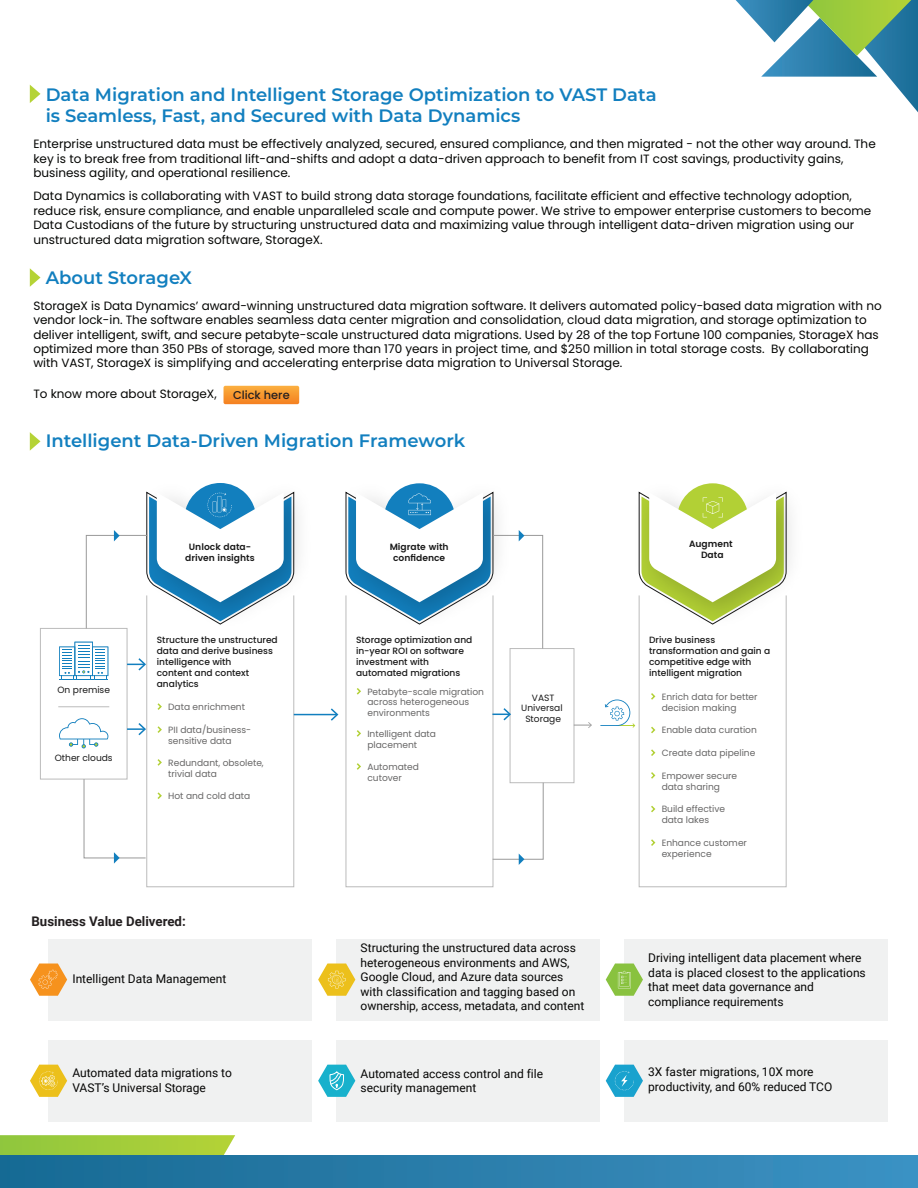
<style>
.page{position:relative;width:918px;height:1188px;background:#fff}
.page>*{position:absolute;margin:0;border:0;box-sizing:border-box;transform-origin:0 0}
.t1{font:600 18px/21.6px "Montserrat";color:#127fbf}
.t2{font:700 13.2px "Roboto";color:#231f20}
.t3{font:12px/14.4px "Poppins";color:#040503}
.t4{font:12px/14.4px "Roboto";color:#050504}
.t5{font:500 11.4px "Poppins";color:#231f20}
.t6{font:9.15px/10.9px "Poppins";color:#676666}
.t7{font:500 9.15px/10.9px "Poppins";color:#191919}
.t8{font:600 9.15px/10.9px "Poppins";color:#191919;text-align:center}
.t9{font:9.15px/10.9px "Poppins";color:#191919;text-align:center}
</style>
<div class="page">
<svg style="left:0;top:1135px;width:235px;height:20px"></svg>
<div style="left:0;top:1155px;width:918px;height:33px;background:linear-gradient(to right,#176a93,#3d91c3)"></div>
<svg style="left:736px;top:0;width:182px;height:112px"></svg>
<svg style="left:30px;top:85px;width:11px;height:18px"></svg>
<svg style="left:30px;top:268px;width:11px;height:19px"></svg>
<svg style="left:30px;top:432px;width:11px;height:19px"></svg>
<div style="left:639px;top:595px;width:147px;height:292px;border:1px solid #bbb"></div>
<img style="left:638px;top:508px;width:153px;height:132px">
<svg style="left:651px;top:693px;width:5px;height:7px"></svg>
<svg style="left:651px;top:726px;width:5px;height:8px"></svg>
<svg style="left:651px;top:749px;width:5px;height:7px"></svg>
<svg style="left:651px;top:772px;width:5px;height:7px"></svg>
<svg style="left:651px;top:805px;width:5px;height:8px"></svg>
<svg style="left:651px;top:839px;width:5px;height:7px"></svg>
<div style="left:346px;top:595px;width:147px;height:292px;border:1px solid #bbb"></div>
<svg style="left:356px;top:688px;width:5px;height:7px"></svg>
<svg style="left:356px;top:730px;width:5px;height:7px"></svg>
<svg style="left:356px;top:763px;width:5px;height:7px"></svg>
<div style="left:147px;top:595px;width:147px;height:292px;border:1px solid #bbb"></div>
<img style="left:146px;top:508px;width:153px;height:132px">
<svg style="left:157px;top:703px;width:5px;height:7px"></svg>
<svg style="left:157px;top:726px;width:5px;height:7px"></svg>
<svg style="left:157px;top:759px;width:5px;height:7px"></svg>
<svg style="left:157px;top:792px;width:5px;height:7px"></svg>
<svg style="left:59px;top:642px;width:49px;height:38px"></svg>
<svg style="left:59px;top:718px;width:49px;height:30px"></svg>
<div style="left:40px;top:628px;width:87px;height:151px;border:1px solid #bbb"></div>
<div style="left:510px;top:648px;width:64px;height:135px;border:1px solid #bbb"></div>
<svg style="left:127px;top:658px;width:19px;height:12px"></svg>
<svg style="left:127px;top:723px;width:19px;height:12px"></svg>
<hr style="left:294px;top:714px;width:43px;height:1px;background:#127fbf">
<svg style="left:331px;top:708px;width:7px;height:13px"></svg>
<hr style="left:58px;top:707px;width:51px;height:1px;background:#bbb">
<svg style="left:492px;top:708px;width:19px;height:12px"></svg>
<svg style="left:86px;top:483px;width:209px;height:146px"></svg>
<svg style="left:345px;top:483px;width:198px;height:166px"></svg>
<svg style="left:84px;top:779px;width:62px;height:85px"></svg>
<svg style="left:492px;top:782px;width:52px;height:83px"></svg>
<svg style="left:600px;top:700px;width:35px;height:28px"></svg>
<svg style="left:574px;top:722px;width:18px;height:6px"></svg>
<svg style="left:638px;top:483px;width:149px;height:142px"></svg>
<svg style="left:224px;top:386px;width:75px;height:18px"></svg>
<div style="left:337px;top:939px;width:263px;height:81px;background:#f0f1f1"></div>
<svg style="left:318px;top:964px;width:37px;height:32px"></svg>
<div style="left:49px;top:939px;width:263px;height:81px;background:#f0f1f1"></div>
<svg style="left:30px;top:964px;width:37px;height:32px"></svg>
<div style="left:624px;top:939px;width:264px;height:81px;background:#f0f1f1"></div>
<svg style="left:606px;top:964px;width:37px;height:32px"></svg>
<div style="left:337px;top:1040px;width:263px;height:81px;background:#f0f1f1"></div>
<svg style="left:318px;top:1065px;width:37px;height:32px"></svg>
<div style="left:624px;top:1040px;width:264px;height:81px;background:#f0f1f1"></div>
<svg style="left:606px;top:1065px;width:37px;height:32px"></svg>
<div style="left:49px;top:1040px;width:263px;height:81px;background:#f0f1f1"></div>
<svg style="left:30px;top:1065px;width:37px;height:32px"></svg>
<h1 class="t1" style="left:46px;top:83px;width:612px">Data Migration and Intelligent Storage Optimization to VAST Data is Seamless, Fast, and Secured with Data Dynamics</h1>
<p class="t3" style="left:33px;top:137px;width:844px">Enterprise unstructured data must be effectively analyzed, secured, ensured compliance, and then migrated - not the other way around. The key is to break free from traditional lift-and-shifts and adopt a data-driven approach to benefit from IT cost savings, productivity gains, business agility, and operational resilience.</p>
<p class="t3" style="left:33px;top:189px;width:839px">Data Dynamics is collaborating with VAST to build strong data storage foundations, facilitate efficient and effective technology adoption, reduce risk, ensure compliance, and enable unparalleled scale and compute power. We strive to empower enterprise customers to become Data Custodians of the future by structuring unstructured data and maximizing value through intelligent data-driven migration using our unstructured data migration software, StorageX.</p>
<h1 class="t1" style="left:46px;top:266px;width:148px">About StorageX</h1>
<p class="t3" style="left:33px;top:298px;width:850px">StorageX is Data Dynamics’ award-winning unstructured data migration software. It delivers automated policy-based data migration with no vendor lock-in. The software enables seamless data center migration and consolidation, cloud data migration, and storage optimization to deliver intelligent, swift, and secure petabyte-scale unstructured data migrations. Used by 28 of the top Fortune 100 companies, StorageX has optimized more than 350 PBs of storage, saved more than 170 years in project time, and $250 million in total storage costs. By collaborating with VAST, StorageX is simplifying and accelerating enterprise data migration to Universal Storage.</p>
<p class="t3" style="left:33px;top:387px;width:185px">To know more about StorageX,</p>
<p class="t5" style="left:233px;top:388px;width:58px">Click here</p>
<h1 class="t1" style="left:46px;top:429px;width:421px">Intelligent Data-Driven Migration Framework</h1>
<p class="t9" style="left:57px;top:685px;width:54px">On premise</p>
<p class="t9" style="left:55px;top:752px;width:59px">Other clouds</p>
<p class="t8" style="left:185px;top:541px;width:71px">Unlock data&shy;driven insights</p>
<p class="t7" style="left:157px;top:635px;width:122px">Structure the unstructured data and derive business intelligence with<br>content and context analytics</p>
<p class="t6" style="left:168px;top:701px;width:78px">Data enrichment</p>
<p class="t6" style="left:168px;top:724px;width:85px">PII data/business&shy;sensitive data</p>
<p class="t6" style="left:168px;top:757px;width:97px">Redundant, obsolete, trivial data</p>
<p class="t6" style="left:168px;top:790px;width:84px">Hot and cold data</p>
<p class="t2" style="left:32px;top:912px;width:156px">Business Value Delivered:</p>
<p class="t4" style="left:72px;top:971px;width:156px">Intelligent Data Management</p>
<p class="t8" style="left:390px;top:541px;width:60px">Migrate with confidence</p>
<p class="t7" style="left:356px;top:635px;width:118px">Storage optimization and in-year ROI on software investment with automated migrations</p>
<p class="t6" style="left:367px;top:686px;width:118px">Petabyte-scale migration across heterogeneous environments</p>
<p class="t6" style="left:367px;top:728px;width:70px">Intelligent data placement</p>
<p class="t6" style="left:367px;top:761px;width:53px">Automated cutover</p>
<p class="t9" style="left:521px;top:692px;width:43px">VAST<br>Universal<br>Storage</p>
<p class="t4" style="left:361px;top:940px;width:225px">Structuring the unstructured data across heterogeneous environments and AWS, Google Cloud, and Azure data sources with classification and tagging based on ownership, access, metadata, and content</p>
<p class="t8" style="left:689px;top:539px;width:45px">Augment<br>Data</p>
<p class="t7" style="left:649px;top:635px;width:123px">Drive business transformation and gain a competitive edge with intelligent migration</p>
<p class="t6" style="left:662px;top:691px;width:97px">Enrich data for better decision making</p>
<p class="t6" style="left:662px;top:725px;width:97px">Enable data curation</p>
<p class="t6" style="left:662px;top:747px;width:95px">Create data pipeline</p>
<p class="t6" style="left:662px;top:770px;width:77px">Empower secure data sharing</p>
<p class="t6" style="left:662px;top:804px;width:65px">Build effective data lakes</p>
<p class="t6" style="left:662px;top:837px;width:87px">Enhance customer experience</p>
<p class="t4" style="left:648px;top:951px;width:219px">Driving intelligent data placement where data is placed closest to the applications that meet data governance and compliance requirements</p>
<p class="t4" style="left:72px;top:1065px;width:161px">Automated data migrations to<br>VAST’s Universal Storage</p>
<p class="t4" style="left:361px;top:1066px;width:184px">Automated access control and file security management</p>
<p class="t4" style="left:648px;top:1065px;width:186px">3X faster migrations, 10X more productivity, and 60% reduced TCO</p>
</div>
